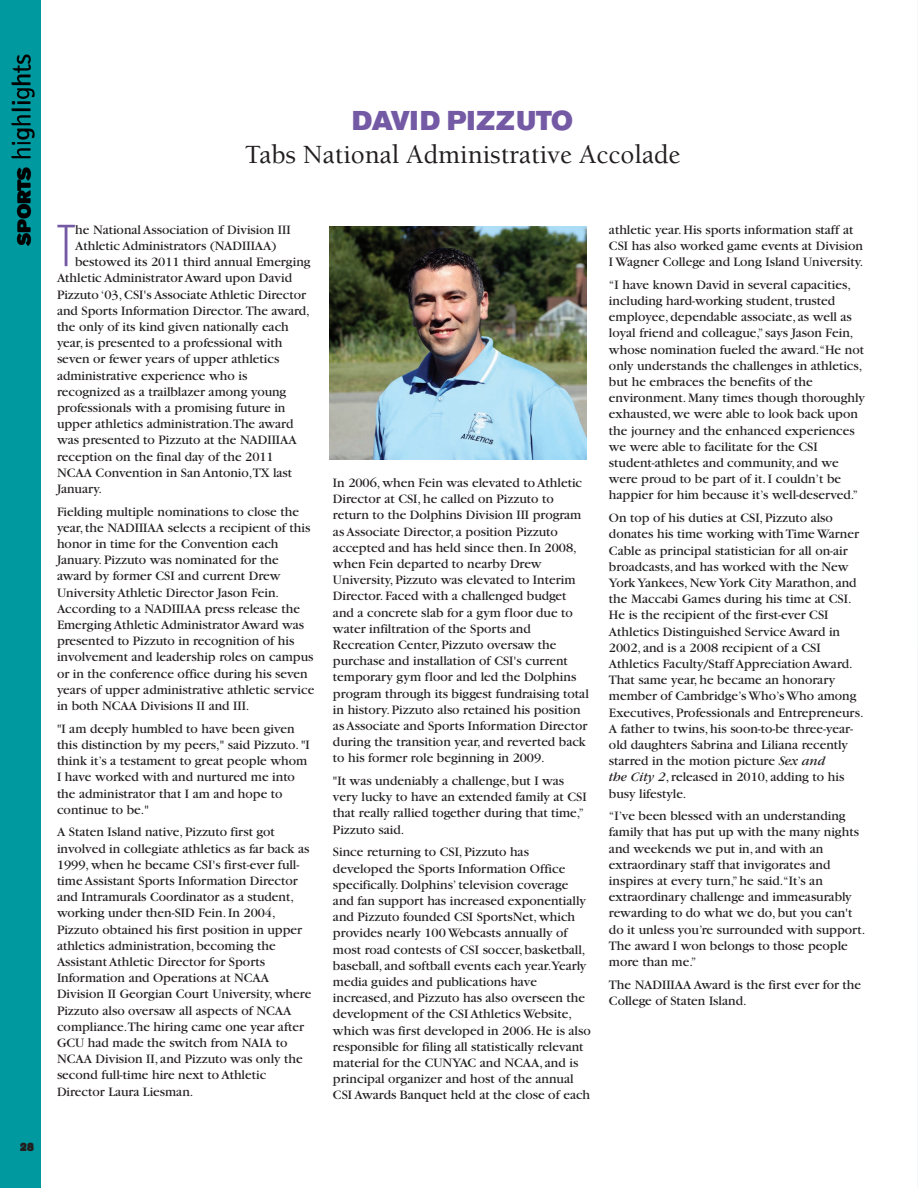
<style>
.page{position:relative;width:918px;height:1188px;background:#fff}
.page>*{position:absolute;margin:0;border:0;box-sizing:border-box;transform-origin:0 0}
.t1{font:300 condensed 58.65px "Akzidenz Grotesk BE";color:#745aa5}
.t2{font:500 27px "Berkeley";color:#231f20}
.t3{font:300 27px "Bell Gothic";color:#000}
.t4{font:27px "Akzidenz Grotesk BE Super";letter-spacing:.01em;color:#745aa5}
.t5{font:13.5px/16.2px "Garamond";color:#231f20}
.t6{font:10.5px "Akzidenz Grotesk BE Super";color:#231f20}
.s1{font-family:"Akzidenz Grotesk BE Super";font-weight:400;font-size:18px}
.s2{font-style:italic}
</style>
<div class="page">
<img style="left:917px;top:540px;width:1px;height:648px">
<div style="left:0;top:0;width:40px;height:1188px;background:#0099a0"></div>
<img style="left:330px;top:226px;width:256px;height:234px">
<h2 class="t3" style="left:12px;top:246px;width:194px;rotate:-90deg"><span class="s1">SPORTS</span> highlights</h2>
<p class="t6" style="left:20px;top:1143px;width:15px">28</p>
<h2 class="t4" style="left:352px;top:110px;width:222px">DAVID PIZZUTO</h2>
<h2 class="t2" style="left:245px;top:144px;width:437px">Tabs National Administrative Accolade</h2>
<h1 class="t1" style="left:57px;top:225px;width:20px">T</h1>
<p class="t5" style="left:75px;top:223px;width:217px">he National Association of Division III</p>
<p class="t5" style="left:75px;top:239px;width:203px">Athletic Administrators (NADIIIAA)</p>
<p class="t5" style="left:75px;top:255px;width:237px">bestowed its 2011 third annual Emerging</p>
<p class="t5" style="left:57px;top:271px;width:237px">Athletic Administrator Award upon David</p>
<p class="t5" style="left:57px;top:287px;width:251px">Pizzuto ‘03, CSI's Associate Athletic Director</p>
<p class="t5" style="left:57px;top:304px;width:254px">and Sports Information Director. The award,</p>
<p class="t5" style="left:57px;top:320px;width:233px">the only of its kind given nationally each</p>
<p class="t5" style="left:57px;top:336px;width:227px">year, is presented to a professional with</p>
<p class="t5" style="left:57px;top:352px;width:224px">seven or fewer years of upper athletics</p>
<p class="t5" style="left:57px;top:368px;width:192px">administrative experience who is</p>
<p class="t5" style="left:57px;top:385px;width:231px">recognized as a trailblazer among young</p>
<p class="t5" style="left:57px;top:401px;width:230px">professionals with a promising future in</p>
<p class="t5" style="left:57px;top:417px;width:238px">upper athletics administration.The award</p>
<p class="t5" style="left:57px;top:433px;width:241px">was presented to Pizzuto at the NADIIIAA</p>
<p class="t5" style="left:57px;top:449px;width:218px">reception on the final day of the 2011</p>
<p class="t5" style="left:57px;top:466px;width:237px">NCAA Convention in San Antonio,TX last</p>
<p class="t5" style="left:57px;top:482px;width:47px">January.</p>
<p class="t5" style="left:57px;top:505px;width:259px">Fielding multiple nominations to close the year, the NADIIIAA selects a recipient of this honor in time for the Convention each January. Pizzuto was nominated for the award by former CSI and current Drew University Athletic Director Jason Fein.<br>According to a NADIIIAA press release the Emerging Athletic Administrator Award was presented to Pizzuto in recognition of his involvement and leadership roles on campus or in the conference office during his seven years of upper administrative athletic service in both NCAA Divisions II and III.</p>
<p class="t5" style="left:57px;top:722px;width:254px">"I am deeply humbled to have been given this distinction by my peers," said Pizzuto. "I think it’s a testament to great people whom I have worked with and nurtured me into the administrator that I am and hope to continue to be."</p>
<p class="t5" style="left:57px;top:825px;width:256px">A Staten Island native, Pizzuto first got involved in collegiate athletics as far back as 1999, when he became CSI's first-ever full&shy;time Assistant Sports Information Director and Intramurals Coordinator as a student, working under then-SID Fein. In 2004, Pizzuto obtained his first position in upper athletics administration, becoming the Assistant Athletic Director for Sports Information and Operations at NCAA Division II Georgian Court University, where Pizzuto also oversaw all aspects of NCAA compliance.The hiring came one year after GCU had made the switch from NAIA to NCAA Division II, and Pizzuto was only the second full-time hire next to Athletic Director Laura Liesman.</p>
<p class="t5" style="left:333px;top:476px;width:257px">In 2006, when Fein was elevated to Athletic Director at CSI, he called on Pizzuto to return to the Dolphins Division III program as Associate Director, a position Pizzuto accepted and has held since then. In 2008, when Fein departed to nearby Drew University, Pizzuto was elevated to Interim Director. Faced with a challenged budget and a concrete slab for a gym floor due to water infiltration of the Sports and Recreation Center, Pizzuto oversaw the purchase and installation of CSI's current temporary gym floor and led the Dolphins program through its biggest fundraising total in history. Pizzuto also retained his position as Associate and Sports Information Director during the transition year, and reverted back to his former role beginning in 2009.</p>
<p class="t5" style="left:333px;top:774px;width:255px">"It was undeniably a challenge, but I was very lucky to have an extended family at CSI that really rallied together during that time,” Pizzuto said.</p>
<p class="t5" style="left:333px;top:845px;width:259px">Since returning to CSI, Pizzuto has developed the Sports Information Office specifically. Dolphins’ television coverage and fan support has increased exponentially and Pizzuto founded CSI SportsNet, which provides nearly 100 Webcasts annually of most road contests of CSI soccer, basketball, baseball, and softball events each year.Yearly media guides and publications have increased, and Pizzuto has also overseen the development of the CSI Athletics Website, which was first developed in 2006. He is also responsible for filing all statistically relevant material for the CUNYAC and NCAA, and is principal organizer and host of the annual CSI Awards Banquet held at the close of each</p>
<p class="t5" style="left:609px;top:223px;width:256px">athletic year. His sports information staff at<br>CSI has also worked game events at Division<br>I Wagner College and Long Island University.</p>
<p class="t5" style="left:609px;top:278px;width:257px">“I have known David in several capacities, including hard-working student, trusted employee, dependable associate, as well as loyal friend and colleague,” says Jason Fein, whose nomination fueled the award.“He not only understands the challenges in athletics, but he embraces the benefits of the environment. Many times though thoroughly exhausted, we were able to look back upon the journey and the enhanced experiences we were able to facilitate for the CSI student-athletes and community, and we were proud to be part of it. I couldn’t be happier for him because it’s well-deserved.”</p>
<p class="t5" style="left:609px;top:511px;width:256px">On top of his duties at CSI, Pizzuto also donates his time working with Time Warner Cable as principal statistician for all on-air broadcasts, and has worked with the New York Yankees, New York City Marathon, and the Maccabi Games during his time at CSI.<br>He is the recipient of the first-ever CSI Athletics Distinguished Service Award in 2002, and is a 2008 recipient of a CSI Athletics Faculty/Staff Appreciation Award.<br>That same year, he became an honorary member of Cambridge’s Who’s Who among Executives, Professionals and Entrepreneurs.<br>A father to twins, his soon-to-be three-year&shy;old daughters Sabrina and Liliana recently starred in the motion picture <span class="s2">Sex and<br>the City 2</span>, released in 2010, adding to his busy lifestyle.</p>
<p class="t5" style="left:609px;top:809px;width:258px">“I’ve been blessed with an understanding family that has put up with the many nights and weekends we put in, and with an extraordinary staff that invigorates and inspires at every turn,” he said.“It’s an extraordinary challenge and immeasurably rewarding to do what we do, but you can't do it unless you’re surrounded with support.<br>The award I won belongs to those people more than me.”</p>
<p class="t5" style="left:609px;top:978px;width:254px">The NADIIIAA Award is the first ever for the<br>College of Staten Island.</p>
</div>
